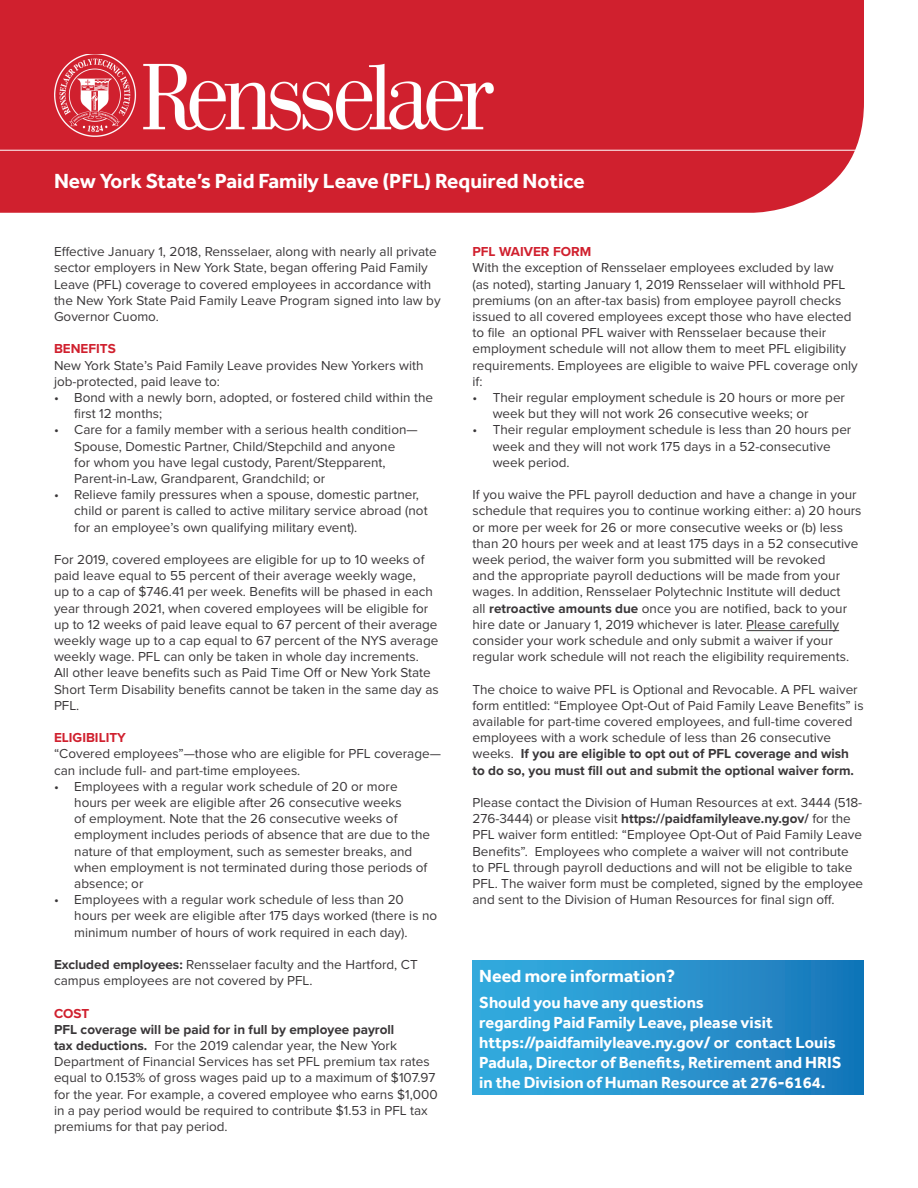
<style>
.page{position:relative;width:918px;height:1188px;background:#fff}
.page>*{position:absolute;margin:0;border:0;box-sizing:border-box;transform-origin:0 0}
.Table_Heading{font:700 21px "Effra";color:#fff}
.Sub_Headings{font:700 18px "Effra";color:#fff}
.Body_Copy{font:700 16.5px/19.8px "Effra";color:#fff}
.Body_Copy-2{font:13.5px/16.2px "Proxima Nova";color:#3a3739}
.Body_Copy-3{font:700 13.5px "Proxima Nova";color:#d0202e}
.s1{font-weight:700}
</style>
<div class="page">
<div style="left:0;top:0;width:864px;height:213px;background:#d0202e"></div>
<hr style="left:746px;top:630px;width:93px;height:1px;background:#3a3739">
<img style="left:54px;top:54px;width:440px;height:82px">
<hr style="left:0;top:150px;width:864px;height:1px;background:#fff">
<div style="left:472px;top:961px;width:392px;height:133px;background:linear-gradient(to right,#36afe1,#1977ba)"></div>
<p class="Table_Heading" style="left:54px;top:168px;width:532px">New York State’s Paid Family Leave (PFL) Required Notice</p>
<p class="Body_Copy-2" style="left:54px;top:244px;width:388px">Effective January 1, 2018, Rensselaer, along with nearly all private sector employers in New York State, began offering Paid Family Leave (PFL) coverage to covered employees in accordance with the New York State Paid Family Leave Program signed into law by Governor Cuomo.</p>
<p class="Body_Copy-3" style="left:54px;top:341px;width:63px">BENEFITS</p>
<p class="Body_Copy-2" style="left:54px;top:358px;width:371px">New York State’s Paid Family Leave provides New Yorkers with job-protected, paid leave to:</p>
<p class="Body_Copy-2" style="left:74px;top:390px;width:360px;text-indent:-20px">• Bond with a newly born, adopted, or fostered child within the first 12 months;</p>
<p class="Body_Copy-2" style="left:74px;top:422px;width:345px;text-indent:-20px">• Care for a family member with a serious health condition— Spouse, Domestic Partner, Child/Stepchild and anyone<br>for whom you have legal custody, Parent/Stepparent, Parent-in-Law, Grandparent, Grandchild; or</p>
<p class="Body_Copy-2" style="left:74px;top:487px;width:355px;text-indent:-20px">• Relieve family pressures when a spouse, domestic partner, child or parent is called to active military service abroad (not for an employee’s own qualifying military event).</p>
<p class="Body_Copy-2" style="left:54px;top:552px;width:386px">For 2019, covered employees are eligible for up to 10 weeks of paid leave equal to 55 percent of their average weekly wage,<br>up to a cap of $746.41 per week. Benefits will be phased in each year through 2021, when covered employees will be eligible for up to 12 weeks of paid leave equal to 67 percent of their average weekly wage up to a cap equal to 67 percent of the NYS average weekly wage. PFL can only be taken in whole day increments.<br>All other leave benefits such as Paid Time Off or New York State Short Term Disability benefits cannot be taken in the same day as PFL.</p>
<p class="Body_Copy-3" style="left:54px;top:730px;width:74px">ELIGIBILITY</p>
<p class="Body_Copy-2" style="left:54px;top:746px;width:388px">“Covered employees”—those who are eligible for PFL coverage— can include full- and part-time employees.</p>
<p class="Body_Copy-2" style="left:74px;top:779px;width:357px;text-indent:-20px">• Employees with a regular work schedule of 20 or more hours per week are eligible after 26 consecutive weeks<br>of employment. Note that the 26 consecutive weeks of employment includes periods of absence that are due to the nature of that employment, such as semester breaks, and when employment is not terminated during those periods of absence; or</p>
<p class="Body_Copy-2" style="left:74px;top:892px;width:365px;text-indent:-20px">• Employees with a regular work schedule of less than 20 hours per week are eligible after 175 days worked (there is no minimum number of hours of work required in each day).</p>
<p class="Body_Copy-2" style="left:54px;top:957px;width:365px"><span class="s1">Excluded employees:</span> Rensselaer faculty and the Hartford, CT campus employees are not covered by PFL.</p>
<p class="Body_Copy-3" style="left:54px;top:1005px;width:37px">COST</p>
<p class="Body_Copy-2" style="left:54px;top:1022px;width:385px"><span class="s1">PFL coverage will be paid for in full by employee payroll<br>tax deductions.</span> For the 2019 calendar year, the New York Department of Financial Services has set PFL premium tax rates equal to 0.153% of gross wages paid up to a maximum of $107.97 for the year. For example, a covered employee who earns $1,000 in a pay period would be required to contribute $1.53 in PFL tax premiums for that pay period.</p>
<p class="Body_Copy-3" style="left:472px;top:244px;width:120px">PFL WAIVER FORM</p>
<p class="Body_Copy-2" style="left:472px;top:260px;width:387px">With the exception of Rensselaer employees excluded by law<br>(as noted), starting January 1, 2019 Rensselaer will withhold PFL premiums (on an after-tax basis) from employee payroll checks issued to all covered employees except those who have elected to file an optional PFL waiver with Rensselaer because their employment schedule will not allow them to meet PFL eligibility requirements. Employees are eligible to waive PFL coverage only if:</p>
<p class="Body_Copy-2" style="left:493px;top:390px;width:354px;text-indent:-20px">• Their regular employment schedule is 20 hours or more per week but they will not work 26 consecutive weeks; or</p>
<p class="Body_Copy-2" style="left:493px;top:422px;width:360px;text-indent:-20px">• Their regular employment schedule is less than 20 hours per week and they will not work 175 days in a 52-consecutive week period.</p>
<p class="Body_Copy-2" style="left:472px;top:487px;width:391px">If you waive the PFL payroll deduction and have a change in your schedule that requires you to continue working either: a) 20 hours or more per week for 26 or more consecutive weeks or (b) less than 20 hours per week and at least 175 days in a 52 consecutive week period, the waiver form you submitted will be revoked<br>and the appropriate payroll deductions will be made from your wages. In addition, Rensselaer Polytechnic Institute will deduct<br>all <span class="s1">retroactive amounts due</span> once you are notified, back to your hire date or January 1, 2019 whichever is later. Please carefully consider your work schedule and only submit a waiver if your regular work schedule will not reach the eligibility requirements.</p>
<p class="Body_Copy-2" style="left:472px;top:682px;width:393px">The choice to waive PFL is Optional and Revocable. A PFL waiver form entitled: “Employee Opt-Out of Paid Family Leave Benefits” is available for part-time covered employees, and full-time covered employees with a work schedule of less than 26 consecutive weeks. <span class="s1">If you are eligible to opt out of PFL coverage and wish to do so, you must fill out and submit the optional waiver form.</span></p>
<p class="Body_Copy-2" style="left:472px;top:795px;width:392px">Please contact the Division of Human Resources at ext. 3444 (518- 276-3444) or please visit <span class="s1">https://paidfamilyleave.ny.gov/</span> for the PFL waiver form entitled: “Employee Opt-Out of Paid Family Leave Benefits”. Employees who complete a waiver will not contribute to PFL through payroll deductions and will not be eligible to take PFL. The waiver form must be completed, signed by the employee and sent to the Division of Human Resources for final sign off.</p>
<p class="Sub_Headings" style="left:479px;top:965px;width:198px">Need more information?</p>
<p class="Body_Copy" style="left:479px;top:993px;width:364px">Should you have any questions<br>regarding Paid Family Leave, please visit https://paidfamilyleave.ny.gov/ or contact Louis Padula, Director of Benefits, Retirement and HRIS in the Division of Human Resource at 276-6164.</p>
</div>
